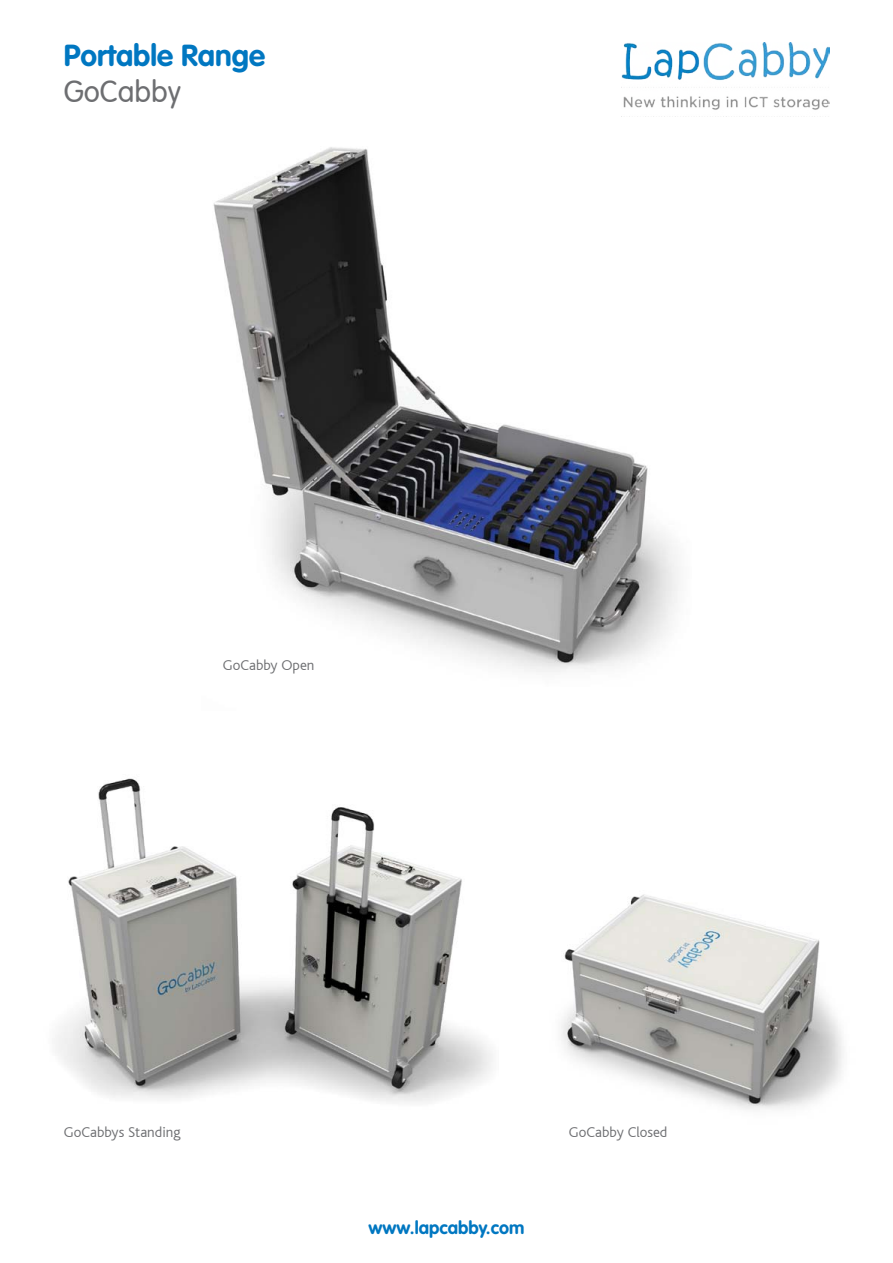
<style>
.page{position:relative;width:893px;height:1263px;background:#fff}
.page>*{position:absolute;margin:0;border:0;box-sizing:border-box;transform-origin:0 0}
.t1{font:700 30px "VAG Rounded Std";color:#0077c1}
.t2{font:300 30px "VAG Rounded";color:#6d6e71}
.t3{font:700 18px "VAG Rounded Std";color:#0077c1}
.t4{font:300 15px "Bliss";color:#6d6e71}
</style>
<div class="page">
<img style="left:213px;top:116px;width:466px;height:556px">
<img style="left:561px;top:894px;width:282px;height:216px">
<img style="left:56px;top:778px;width:437px;height:324px">
<img style="left:621px;top:43px;width:208px;height:67px">
<h1 class="t1" style="left:64px;top:37px;width:203px">Portable Range</h1>
<h1 class="t2" style="left:64px;top:74px;width:119px">GoCabby</h1>
<p class="t4" style="left:223px;top:657px;width:93px">GoCabby Open</p>
<p class="t4" style="left:64px;top:1124px;width:118px">GoCabbys Standing</p>
<p class="t3" style="left:368px;top:1217px;width:157px">www.lapcabby.com</p>
<p class="t4" style="left:569px;top:1124px;width:100px">GoCabby Closed</p>
</div>
